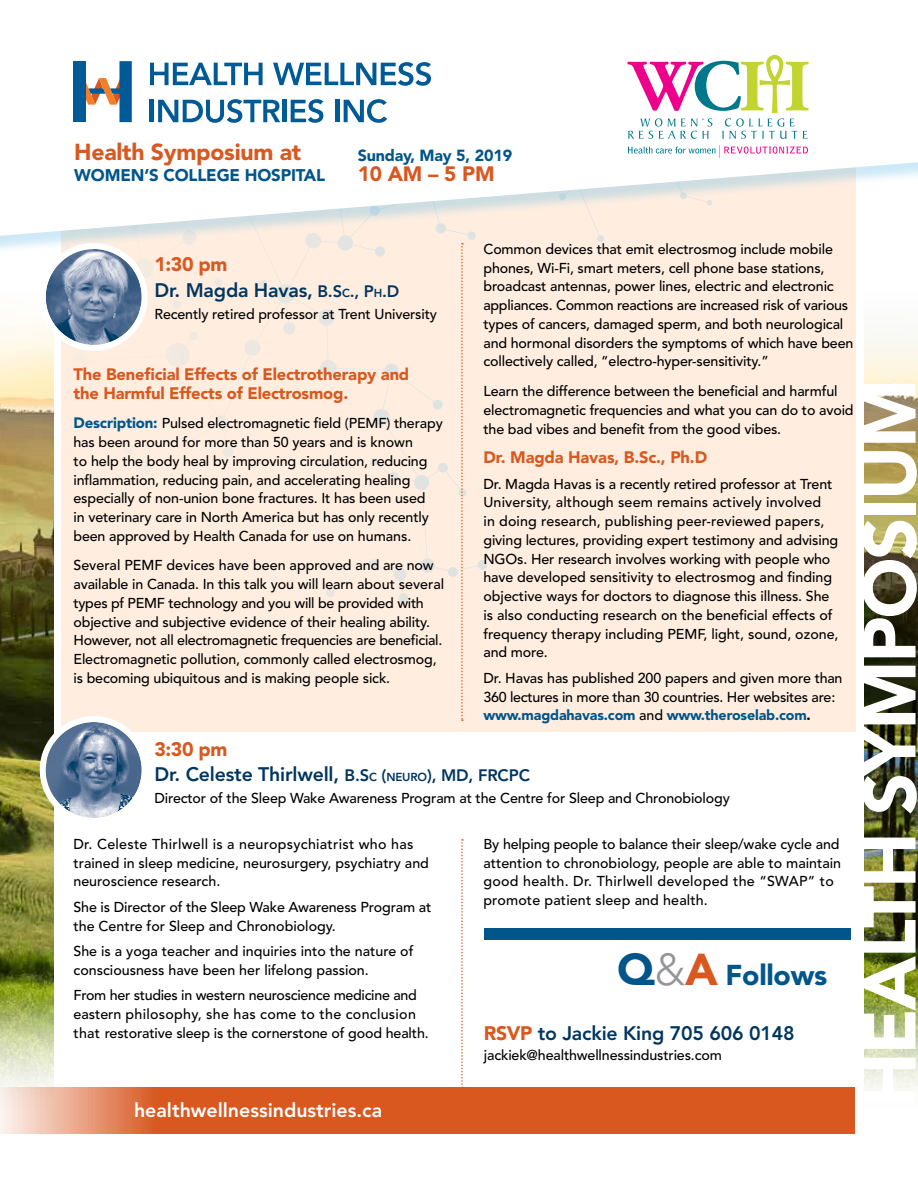
<style>
.page{position:relative;width:918px;height:1188px;background:#fff}
.page>*{position:absolute;margin:0;border:0;box-sizing:border-box;transform-origin:0 0}
.t1{font:900 73.35px "Avenir";letter-spacing:-.03em;color:#fff}
.t2{font:900 28.5px "Avenir";letter-spacing:-.01em;color:#00558b}
.t3{font:900 22.95px "Avenir";letter-spacing:-.01em;color:#d85820}
.t4{font:900 20.7px "Avenir";color:#d85820}
.t5{font:800 19.5px/25.7px "Avenir";letter-spacing:-.01em;color:#003660}
.t6{font:800 19.5px "Avenir";color:#fff}
.t7{font:900 16.8px "Avenir";letter-spacing:-.01em;color:#00558b}
.t8{font:900 16.5px/18.8px "Avenir";letter-spacing:-.01em;color:#d85820}
.t9{font:900 16.05px "Avenir";letter-spacing:-.01em;color:#00558b}
.t10{font:500 14.25px/18.8px "Avenir";letter-spacing:-.01em;color:#000}
.s1{font-weight:900;color:#d85820}
.s2{font-size:16.5px}
.s3{font-size:11.55px}
.s4{font-weight:900;font-size:15px;color:#00558b}
.s5{font-weight:900;color:#00558b}
.s6{font-weight:900}
.s7{font-size:44.25px}
.s8{font-weight:300;font-size:44.25px;color:#939598}
.s9{font-size:44.25px;color:#d85820}
</style>
<div class="page">
<img style="left:0;top:270px;width:54px;height:716px">
<img style="left:864px;top:335px;width:54px;height:651px">
<div style="left:61px;top:133px;width:795px;height:598px;background:#ffeee0"></div>
<svg style="left:61px;top:255px;width:427px;height:348px"></svg>
<div style="left:0;top:0;width:918px;height:255px;background:#58b6e7;opacity:.3"></div>
<svg style="left:0;top:0;width:918px;height:236px"></svg>
<svg style="left:628px;top:145px;width:180px;height:13px;background:#eae0ec"></svg>
<svg style="left:627px;top:55px;width:182px;height:84px"></svg>
<img style="left:46px;top:249px;width:96px;height:96px;border-radius:48px">
<div style="left:40px;top:243px;width:108px;height:108px;border:6px solid #fff;border-radius:50%"></div>
<svg style="left:461px;top:243px;width:2px;height:478px"></svg>
<svg style="left:461px;top:839px;width:2px;height:248px"></svg>
<div style="left:74px;top:61px;width:12px;height:61px;background:#005a96"></div>
<svg style="left:86px;top:61px;width:46px;height:61px"></svg>
<svg style="left:150px;top:63px;width:113px;height:22px"></svg>
<svg style="left:273px;top:62px;width:158px;height:24px"></svg>
<hr style="left:150px;top:100px;width:4px;height:22px;background:#005a96">
<svg style="left:158px;top:99px;width:122px;height:24px"></svg>
<hr style="left:282px;top:100px;width:4px;height:22px;background:#005a96">
<svg style="left:291px;top:99px;width:32px;height:24px"></svg>
<hr style="left:335px;top:100px;width:4px;height:22px;background:#005a96">
<svg style="left:344px;top:99px;width:43px;height:24px"></svg>
<svg style="left:0;top:1087px;width:854px;height:47px;background:#db6633"></svg>
<img style="left:46px;top:722px;width:96px;height:96px;border-radius:48px">
<div style="left:40px;top:716px;width:108px;height:108px;border:6px solid #fff;border-radius:50%"></div>
<div style="left:484px;top:928px;width:366px;height:12px;background:#00558b"></div>
<h3 class="t3" style="left:74px;top:138px;width:228px">Health Symposium at</h3>
<p class="t7" style="left:74px;top:165px;width:252px">WOMEN’S COLLEGE HOSPITAL</p>
<p class="t9" style="left:358px;top:145px;width:156px">Sunday, May 5, 2019</p>
<h3 class="t4" style="left:358px;top:161px;width:138px">10 AM – 5 PM</h3>
<h3 class="t5" style="left:154px;top:252px;width:247px"><span class="s1">1:30 pm<br></span>Dr. Magda Havas, <span class="s2">B.S</span><span class="s3">C</span><span class="s2">., P</span><span class="s3">H</span><span class="s2">.D</span></h3>
<p class="t10" style="left:154px;top:305px;width:284px">Recently retired professor at Trent University</p>
<p class="t8" style="left:73px;top:365px;width:337px">The Beneficial Effects of Electrotherapy and the Harmful Effects of Electrosmog.</p>
<p class="t10" style="left:73px;top:414px;width:371px"><span class="s4">Description:</span> Pulsed electromagnetic field (PEMF) therapy has been around for more than 50 years and is known<br>to help the body heal by improving circulation, reducing inflammation, reducing pain, and accelerating healing especially of non-union bone fractures. It has been used<br>in veterinary care in North America but has only recently been approved by Health Canada for use on humans.</p>
<p class="t10" style="left:73px;top:556px;width:372px">Several PEMF devices have been approved and are now available in Canada. In this talk you will learn about several types pf PEMF technology and you will be provided with objective and subjective evidence of their healing ability.<br>However, not all electromagnetic frequencies are beneficial.<br>Electromagnetic pollution, commonly called electrosmog, is becoming ubiquitous and is making people sick.</p>
<p class="t10" style="left:483px;top:240px;width:371px">Common devices that emit electrosmog include mobile phones, Wi-Fi, smart meters, cell phone base stations, broadcast antennas, power lines, electric and electronic appliances. Common reactions are increased risk of various types of cancers, damaged sperm, and both neurological and hormonal disorders the symptoms of which have been collectively called, “electro-hyper-sensitivity.”</p>
<p class="t10" style="left:483px;top:382px;width:372px">Learn the difference between the beneficial and harmful electromagnetic frequencies and what you can do to avoid the bad vibes and benefit from the good vibes.</p>
<p class="t8" style="left:483px;top:448px;width:225px">Dr. Magda Havas, B.Sc., Ph.D</p>
<p class="t10" style="left:483px;top:475px;width:357px">Dr. Magda Havas is a recently retired professor at Trent University, although seem remains actively involved<br>in doing research, publishing peer-reviewed papers, giving lectures, providing expert testimony and advising NGOs. Her research involves working with people who have developed sensitivity to electrosmog and finding objective ways for doctors to diagnose this illness. She is also conducting research on the beneficial effects of frequency therapy including PEMF, light, sound, ozone, and more.</p>
<p class="t10" style="left:483px;top:669px;width:360px">Dr. Havas has published 200 papers and given more than<br>360 lectures in more than 30 countries. Her websites are: <span class="s5">www.magdahavas.com</span> and <span class="s5">www.theroselab.com</span><span class="s6">.</span></p>
<h3 class="t5" style="left:154px;top:736px;width:376px"><span class="s1">3:30 pm<br></span>Dr. Celeste Thirlwell, <span class="s2">B.S</span><span class="s3">C</span> <span class="s2">(</span><span class="s3">NEURO</span><span class="s2">), MD, FRCPC</span></h3>
<p class="t10" style="left:154px;top:789px;width:577px">Director of the Sleep Wake Awareness Program at the Centre for Sleep and Chronobiology</p>
<p class="t10" style="left:73px;top:835px;width:357px">Dr. Celeste Thirlwell is a neuropsychiatrist who has trained in sleep medicine, neurosurgery, psychiatry and neuroscience research.</p>
<p class="t10" style="left:73px;top:898px;width:359px">She is Director of the Sleep Wake Awareness Program at the Centre for Sleep and Chronobiology.</p>
<p class="t10" style="left:73px;top:942px;width:342px">She is a yoga teacher and inquiries into the nature of consciousness have been her lifelong passion.</p>
<p class="t10" style="left:73px;top:986px;width:357px">From her studies in western neuroscience medicine and eastern philosophy, she has come to the conclusion that restorative sleep is the cornerstone of good health.</p>
<p class="t10" style="left:483px;top:835px;width:359px">By helping people to balance their sleep/wake cycle and attention to chronobiology, people are able to maintain good health. Dr. Thirlwell developed the “SWAP” to promote patient sleep and health.</p>
<h2 class="t2" style="left:617px;top:957px;width:212px"><span class="s7">Q</span><span class="s8">&amp;</span><span class="s9">A</span> Follows</h2>
<h3 class="t5" style="left:484px;top:1021px;width:312px"><span class="s1">RSVP</span> to Jackie King 705 606 0148</h3>
<p class="t10" style="left:484px;top:1046px;width:240px">jackiek@healthwellnessindustries.com</p>
<h3 class="t6" style="left:134px;top:1099px;width:250px">healthwellnessindustries.ca</h3>
<h1 class="t1" style="left:846px;top:1108px;width:731px;rotate:-90deg">HEALTH SYMPOSIUM</h1>
</div>
